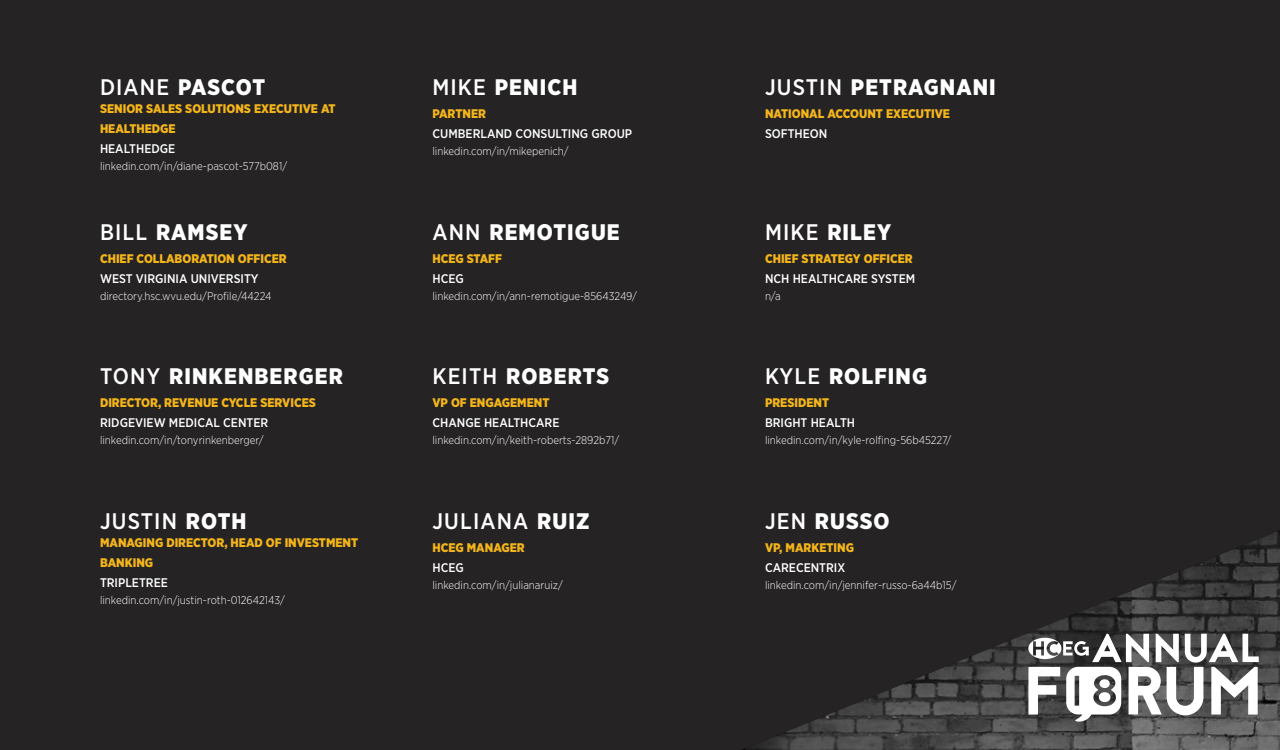
<style>
.page{position:relative;width:1280px;height:750px;background:#252323}
.page>*{position:absolute;margin:0;border:0;box-sizing:border-box;transform-origin:0 0}
.t1{font:900 22.5px "Gotham Narrow";letter-spacing:.05em;color:#fff}
.t2{font:500 22.5px "Gotham Narrow";letter-spacing:.05em;color:#fff}
.t3{font:900 12.5px/20.2px "Gotham Narrow";color:#f4b51a}
.t4{font:500 12.5px "Gotham Narrow";color:#fff}
.t5{font:300 11.25px "Gotham Narrow";color:#fff}
.s1{font-weight:500}
.s2{font-weight:900}
</style>
<div class="page">
<img style="left:745px;top:530px;width:535px;height:220px">
<svg style="left:1028px;top:634px;width:231px;height:88px;background:#959595"></svg>
<div style="left:1099px;top:679px;width:11px;height:9px;background:#fff;border-radius:50%"></div>
<h1 class="t1" style="left:100px;top:72px;width:167px"><span class="s1">DIANE</span> PASCOT</h1>
<p class="t3" style="left:100px;top:98px;width:237px">SENIOR SALES SOLUTIONS EXECUTIVE AT<br>HEALTHEDGE</p>
<p class="t4" style="left:100px;top:141px;width:77px">HEALTHEDGE</p>
<p class="t5" style="left:100px;top:159px;width:189px">linkedin.com/in/diane-pascot-577b081/</p>
<h1 class="t1" style="left:100px;top:217px;width:149px"><span class="s1">BILL</span> RAMSEY</h1>
<p class="t3" style="left:100px;top:248px;width:188px">CHIEF COLLABORATION OFFICER</p>
<p class="t4" style="left:100px;top:271px;width:160px">WEST VIRGINIA UNIVERSITY</p>
<p class="t5" style="left:100px;top:289px;width:173px">directory.hsc.wvu.edu/Profile/44224</p>
<h1 class="t1" style="left:100px;top:362px;width:244px"><span class="s1">TONY</span> RINKENBERGER</h1>
<p class="t3" style="left:100px;top:393px;width:217px">DIRECTOR, REVENUE CYCLE SERVICES</p>
<p class="t4" style="left:100px;top:415px;width:170px">RIDGEVIEW MEDICAL CENTER</p>
<p class="t5" style="left:100px;top:434px;width:165px">linkedin.com/in/tonyrinkenberger/</p>
<h1 class="t2" style="left:100px;top:507px;width:148px">JUSTIN <span class="s2">ROTH</span></h1>
<p class="t3" style="left:100px;top:532px;width:260px">MANAGING DIRECTOR, HEAD OF INVESTMENT<br>BANKING</p>
<p class="t4" style="left:100px;top:575px;width:69px">TRIPLETREE</p>
<p class="t5" style="left:100px;top:593px;width:187px">linkedin.com/in/justin-roth-012642143/</p>
<h1 class="t1" style="left:432px;top:72px;width:146px"><span class="s1">MIKE</span> PENICH</h1>
<p class="t3" style="left:432px;top:103px;width:55px">PARTNER</p>
<p class="t4" style="left:432px;top:126px;width:201px">CUMBERLAND CONSULTING GROUP</p>
<p class="t5" style="left:432px;top:144px;width:138px">linkedin.com/in/mikepenich/</p>
<h1 class="t1" style="left:432px;top:217px;width:189px"><span class="s1">ANN</span> REMOTIGUE</h1>
<p class="t3" style="left:432px;top:248px;width:71px">HCEG STAFF</p>
<p class="t4" style="left:432px;top:271px;width:33px">HCEG</p>
<p class="t5" style="left:432px;top:289px;width:206px">linkedin.com/in/ann-remotigue-85643249/</p>
<h1 class="t1" style="left:432px;top:362px;width:178px"><span class="s1">KEITH</span> ROBERTS</h1>
<p class="t3" style="left:432px;top:393px;width:118px">VP OF ENGAGEMENT</p>
<p class="t4" style="left:432px;top:415px;width:128px">CHANGE HEALTHCARE</p>
<p class="t5" style="left:432px;top:434px;width:188px">linkedin.com/in/keith-roberts-2892b71/</p>
<h1 class="t2" style="left:432px;top:507px;width:158px">JULIANA <span class="s2">RUIZ</span></h1>
<p class="t3" style="left:432px;top:537px;width:94px">HCEG MANAGER</p>
<p class="t4" style="left:432px;top:560px;width:33px">HCEG</p>
<p class="t5" style="left:432px;top:578px;width:132px">linkedin.com/in/julianaruiz/</p>
<h1 class="t1" style="left:765px;top:72px;width:232px"><span class="s1">JUSTIN</span> PETRAGNANI</h1>
<p class="t3" style="left:765px;top:103px;width:187px">NATIONAL ACCOUNT EXECUTIVE</p>
<p class="t4" style="left:765px;top:126px;width:64px">SOFTHEON</p>
<h1 class="t1" style="left:765px;top:217px;width:128px"><span class="s1">MIKE</span> RILEY</h1>
<p class="t3" style="left:765px;top:248px;width:149px">CHIEF STRATEGY OFFICER</p>
<p class="t4" style="left:765px;top:271px;width:152px">NCH HEALTHCARE SYSTEM</p>
<p class="t5" style="left:765px;top:289px;width:17px">n/a</p>
<h1 class="t1" style="left:765px;top:362px;width:164px"><span class="s1">KYLE</span> ROLFING</h1>
<p class="t3" style="left:765px;top:393px;width:66px">PRESIDENT</p>
<p class="t4" style="left:765px;top:415px;width:92px">BRIGHT HEALTH</p>
<p class="t5" style="left:765px;top:434px;width:188px">linkedin.com/in/kyle-rolfing-56b45227/</p>
<h1 class="t1" style="left:765px;top:506px;width:126px"><span class="s1">JEN</span> RUSSO</h1>
<p class="t3" style="left:765px;top:537px;width:91px">VP, MARKETING</p>
<p class="t4" style="left:765px;top:560px;width:82px">CARECENTRIX</p>
<p class="t5" style="left:765px;top:578px;width:193px">linkedin.com/in/jennifer-russo-6a44b15/</p>
</div>
